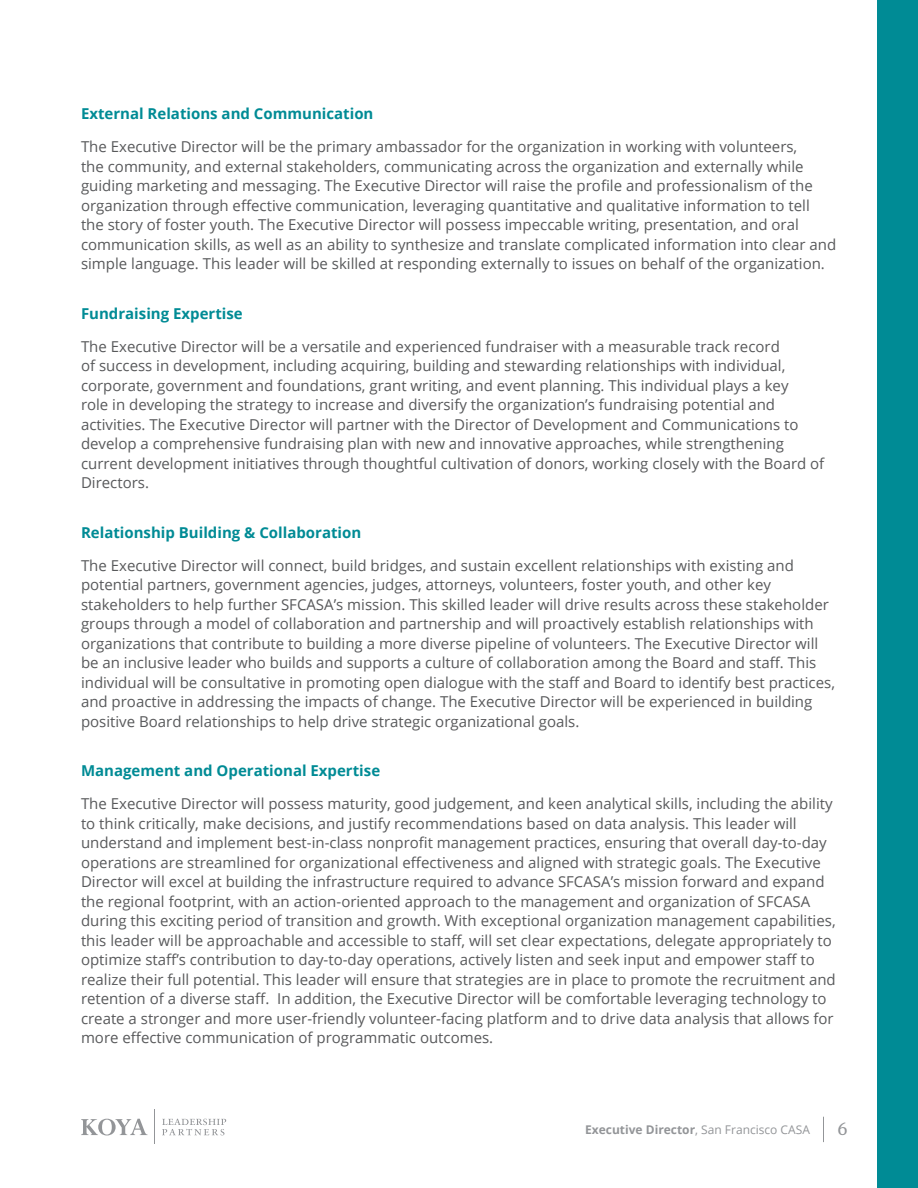
<style>
.page{position:relative;width:918px;height:1188px;background:#fff}
.page>*{position:absolute;margin:0;border:0;box-sizing:border-box;transform-origin:0 0}
.t1{font:16.5px "Merriweather";color:#939598}
.t2{font:15px/19.5px "Open Sans";color:#58595b}
.t3{font:700 15px "Open Sans";color:#008b95}
.t4{font:700 12px "Open Sans";color:#939598}
.s1{font-weight:400}
</style>
<div class="page">
<svg style="left:823px;top:1117px;width:1px;height:25px"></svg>
<div style="left:878px;top:0;width:40px;height:1188px;background:#008b95"></div>
<svg style="left:162px;top:1119px;width:64px;height:16px"></svg>
<hr style="left:154px;top:1110px;width:1px;height:34px;background:#939598">
<svg style="left:81px;top:1119px;width:67px;height:16px"></svg>
<p class="t3" style="left:81px;top:103px;width:294px">External Relations and Communication</p>
<p class="t2" style="left:81px;top:137px;width:757px">The Executive Director will be the primary ambassador for the organization in working with volunteers,<br>the community, and external stakeholders, communicating across the organization and externally while guiding marketing and messaging. The Executive Director will raise the profile and professionalism of the organization through effective communication, leveraging quantitative and qualitative information to tell the story of foster youth. The Executive Director will possess impeccable writing, presentation, and oral communication skills, as well as an ability to synthesize and translate complicated information into clear and simple language. This leader will be skilled at responding externally to issues on behalf of the organization.</p>
<p class="t3" style="left:81px;top:303px;width:163px">Fundraising Expertise</p>
<p class="t2" style="left:81px;top:336px;width:745px">The Executive Director will be a versatile and experienced fundraiser with a measurable track record<br>of success in development, including acquiring, building and stewarding relationships with individual, corporate, government and foundations, grant writing, and event planning. This individual plays a key<br>role in developing the strategy to increase and diversify the organization’s fundraising potential and activities. The Executive Director will partner with the Director of Development and Communications to develop a comprehensive fundraising plan with new and innovative approaches, while strengthening current development initiatives through thoughtful cultivation of donors, working closely with the Board of Directors.</p>
<p class="t3" style="left:81px;top:522px;width:282px">Relationship Building &amp; Collaboration</p>
<p class="t2" style="left:81px;top:555px;width:756px">The Executive Director will connect, build bridges, and sustain excellent relationships with existing and potential partners, government agencies, judges, attorneys, volunteers, foster youth, and other key stakeholders to help further SFCASA’s mission. This skilled leader will drive results across these stakeholder groups through a model of collaboration and partnership and will proactively establish relationships with organizations that contribute to building a more diverse pipeline of volunteers. The Executive Director will be an inclusive leader who builds and supports a culture of collaboration among the Board and staff. This individual will be consultative in promoting open dialogue with the staff and Board to identify best practices, and proactive in addressing the impacts of change. The Executive Director will be experienced in building positive Board relationships to help drive strategic organizational goals.</p>
<p class="t3" style="left:81px;top:760px;width:301px">Management and Operational Expertise</p>
<p class="t2" style="left:81px;top:794px;width:756px">The Executive Director will possess maturity, good judgement, and keen analytical skills, including the ability to think critically, make decisions, and justify recommendations based on data analysis. This leader will understand and implement best-in-class nonprofit management practices, ensuring that overall day-to-day operations are streamlined for organizational effectiveness and aligned with strategic goals. The Executive Director will excel at building the infrastructure required to advance SFCASA’s mission forward and expand the regional footprint, with an action-oriented approach to the management and organization of SFCASA during this exciting period of transition and growth. With exceptional organization management capabilities, this leader will be approachable and accessible to staff, will set clear expectations, delegate appropriately to optimize staff’s contribution to day-to-day operations, actively listen and seek input and empower staff to realize their full potential. This leader will ensure that strategies are in place to promote the recruitment and retention of a diverse staff. In addition, the Executive Director will be comfortable leveraging technology to create a stronger and more user-friendly volunteer-facing platform and to drive data analysis that allows for more effective communication of programmatic outcomes.</p>
<p class="t4" style="left:585px;top:1121px;width:226px">Executive Director<span class="s1">, San Francisco CASA</span></p>
<p class="t1" style="left:837px;top:1117px;width:12px">6</p>
</div>
